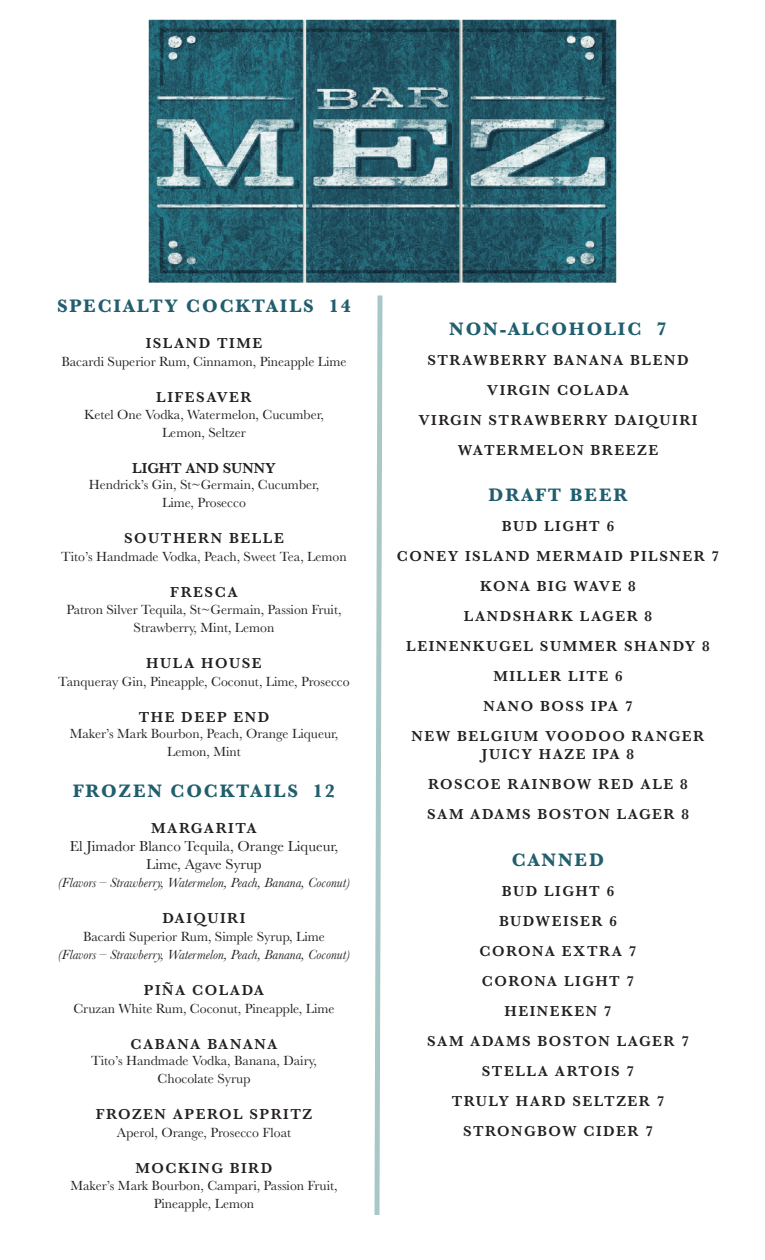
<style>
.page{position:relative;width:765px;height:1260px;background:#fff}
.page>*{position:absolute;margin:0;border:0;box-sizing:border-box;transform-origin:0 0}
.t1{font:700 18.75px "Baskerville";letter-spacing:.1em;color:#215f6e}
.t2{font:600 15px "Baskerville";letter-spacing:.1em;color:#231f20}
.t3{font:15px "Baskerville";color:#231f20}
.t4{font:600 15px "Baskerville";color:#231f20}
.t5{font:13.75px "Baskerville";color:#231f20}
.t6{font:italic 13.75px "Baskerville";color:#231f20}
</style>
<div class="page">
<img style="left:148px;top:19px;width:469px;height:264px">
<svg style="left:374px;top:295px;width:9px;height:920px"></svg>
<p class="t1" style="left:57px;top:293px;width:295px">SPECIALTY COCKTAILS 14</p>
<p class="t2" style="left:146px;top:333px;width:118px">ISLAND TIME</p>
<p class="t5" style="left:61px;top:353px;width:287px">Bacardi Superior Rum, Cinnamon, Pineapple Lime</p>
<p class="t2" style="left:156px;top:387px;width:97px">LIFESAVER</p>
<p class="t5" style="left:84px;top:406px;width:241px">Ketel One Vodka, Watermelon, Cucumber,</p>
<p class="t5" style="left:162px;top:424px;width:85px">Lemon, Seltzer</p>
<p class="t4" style="left:132px;top:457px;width:145px">LIGHT AND SUNNY</p>
<p class="t5" style="left:89px;top:476px;width:232px">Hendrick’s Gin, St~Germain, Cucumber,</p>
<p class="t5" style="left:162px;top:494px;width:85px">Lime, Prosecco</p>
<p class="t2" style="left:124px;top:528px;width:161px">SOUTHERN BELLE</p>
<p class="t5" style="left:61px;top:548px;width:287px">Tito’s Handmade Vodka, Peach, Sweet Tea, Lemon</p>
<p class="t2" style="left:170px;top:582px;width:69px">FRESCA</p>
<p class="t5" style="left:66px;top:601px;width:277px">Patron Silver Tequila, St~Germain, Passion Fruit,</p>
<p class="t5" style="left:134px;top:619px;width:142px">Strawberry, Mint, Lemon</p>
<p class="t2" style="left:146px;top:652px;width:117px">HULA HOUSE</p>
<p class="t5" style="left:58px;top:673px;width:293px">Tanqueray Gin, Pineapple, Coconut, Lime, Prosecco</p>
<p class="t2" style="left:139px;top:706px;width:132px">THE DEEP END</p>
<p class="t5" style="left:70px;top:725px;width:270px">Maker’s Mark Bourbon, Peach, Orange Liqueur,</p>
<p class="t5" style="left:167px;top:743px;width:75px">Lemon, Mint</p>
<p class="t1" style="left:73px;top:778px;width:264px">FROZEN COCKTAILS 12</p>
<p class="t2" style="left:151px;top:817px;width:107px">MARGARITA</p>
<p class="t3" style="left:70px;top:836px;width:270px">El Jimador Blanco Tequila, Orange Liqueur,</p>
<p class="t3" style="left:146px;top:854px;width:117px">Lime, Agave Syrup</p>
<p class="t6" style="left:58px;top:873px;width:294px">(Flavors – Strawberry, Watermelon, Peach, Banana, Coconut)</p>
<p class="t2" style="left:162px;top:907px;width:84px">DAIQUIRI</p>
<p class="t5" style="left:83px;top:928px;width:243px">Bacardi Superior Rum, Simple Syrup, Lime</p>
<p class="t6" style="left:58px;top:945px;width:294px">(Flavors – Strawberry, Watermelon, Peach, Banana, Coconut)</p>
<p class="t2" style="left:144px;top:979px;width:122px">PIÑA COLADA</p>
<p class="t5" style="left:73px;top:1000px;width:263px">Cruzan White Rum, Coconut, Pineapple, Lime</p>
<p class="t2" style="left:131px;top:1033px;width:148px">CABANA BANANA</p>
<p class="t5" style="left:91px;top:1052px;width:227px">Tito’s Handmade Vodka, Banana, Dairy,</p>
<p class="t5" style="left:158px;top:1070px;width:94px">Chocolate Syrup</p>
<p class="t2" style="left:96px;top:1104px;width:218px">FROZEN APEROL SPRITZ</p>
<p class="t5" style="left:117px;top:1124px;width:176px">Aperol, Orange, Prosecco Float</p>
<p class="t2" style="left:136px;top:1158px;width:138px">MOCKING BIRD</p>
<p class="t5" style="left:70px;top:1177px;width:269px">Maker’s Mark Bourbon, Campari, Passion Fruit,</p>
<p class="t5" style="left:154px;top:1195px;width:102px">Pineapple, Lemon</p>
<p class="t1" style="left:449px;top:316px;width:219px">NON-ALCOHOLIC 7</p>
<p class="t2" style="left:427px;top:349px;width:263px">STRAWBERRY BANANA BLEND</p>
<p class="t2" style="left:487px;top:379px;width:144px">VIRGIN COLADA</p>
<p class="t2" style="left:418px;top:409px;width:281px">VIRGIN STRAWBERRY DAIQUIRI</p>
<p class="t2" style="left:458px;top:439px;width:202px">WATERMELON BREEZE</p>
<p class="t1" style="left:489px;top:482px;width:140px">DRAFT BEER</p>
<p class="t2" style="left:502px;top:516px;width:114px">BUD LIGHT 6</p>
<p class="t2" style="left:397px;top:546px;width:324px">CONEY ISLAND MERMAID PILSNER 7</p>
<p class="t2" style="left:480px;top:576px;width:157px">KONA BIG WAVE 8</p>
<p class="t2" style="left:464px;top:606px;width:190px">LANDSHARK LAGER 8</p>
<p class="t2" style="left:406px;top:636px;width:305px">LEINENKUGEL SUMMER SHANDY 8</p>
<p class="t2" style="left:493px;top:666px;width:131px">MILLER LITE 6</p>
<p class="t2" style="left:483px;top:696px;width:151px">NANO BOSS IPA 7</p>
<p class="t2" style="left:412px;top:726px;width:294px">NEW BELGIUM VOODOO RANGER</p>
<p class="t2" style="left:482px;top:744px;width:154px">JUICY HAZE IPA 8</p>
<p class="t2" style="left:428px;top:774px;width:261px">ROSCOE RAINBOW RED ALE 8</p>
<p class="t2" style="left:427px;top:804px;width:263px">SAM ADAMS BOSTON LAGER 8</p>
<p class="t1" style="left:512px;top:847px;width:94px">CANNED</p>
<p class="t2" style="left:502px;top:880px;width:114px">BUD LIGHT 6</p>
<p class="t2" style="left:499px;top:910px;width:119px">BUDWEISER 6</p>
<p class="t2" style="left:480px;top:940px;width:158px">CORONA EXTRA 7</p>
<p class="t2" style="left:482px;top:970px;width:154px">CORONA LIGHT 7</p>
<p class="t2" style="left:505px;top:1000px;width:108px">HEINEKEN 7</p>
<p class="t2" style="left:427px;top:1030px;width:263px">SAM ADAMS BOSTON LAGER 7</p>
<p class="t2" style="left:482px;top:1060px;width:154px">STELLA ARTOIS 7</p>
<p class="t2" style="left:452px;top:1090px;width:214px">TRULY HARD SELTZER 7</p>
<p class="t2" style="left:463px;top:1120px;width:191px">STRONGBOW CIDER 7</p>
</div>
